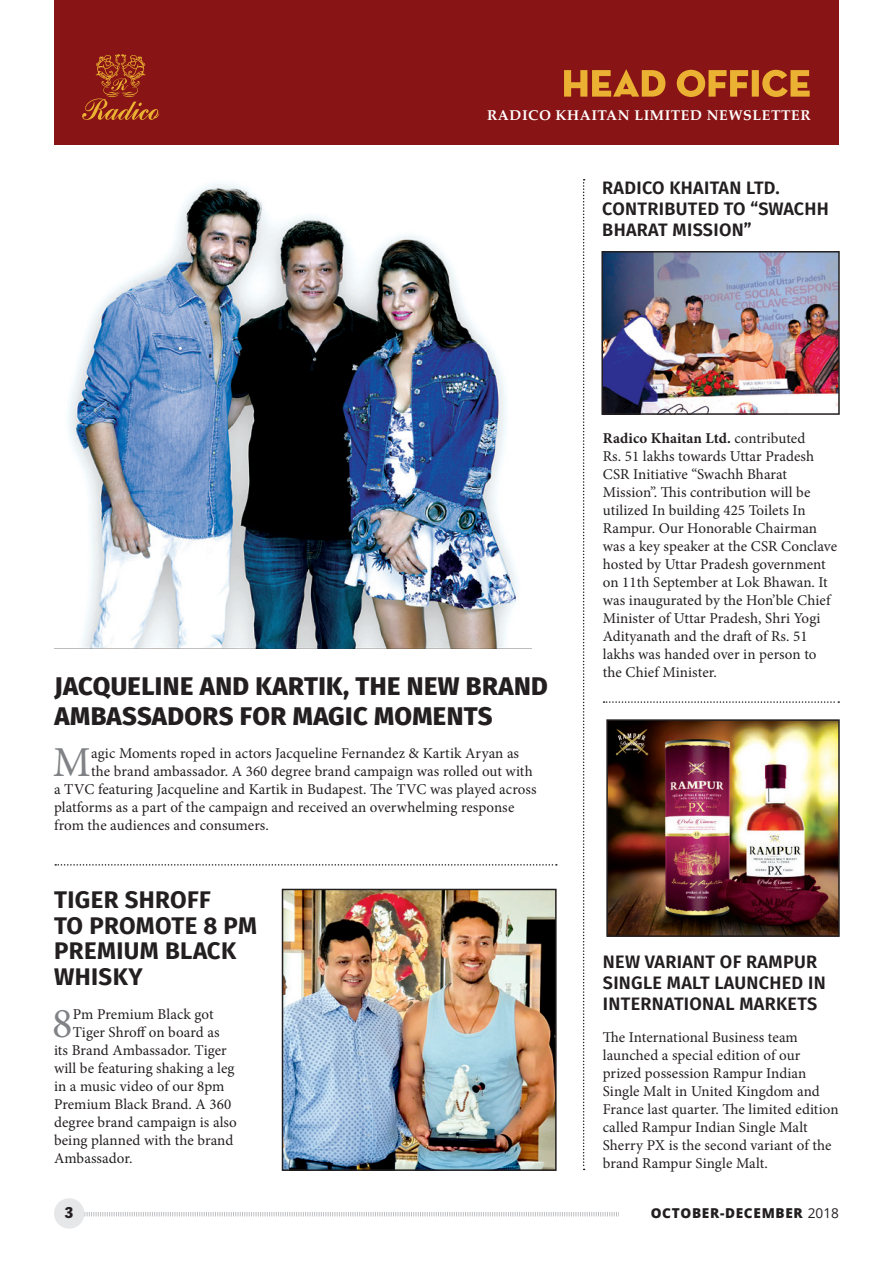
<style>
.page{position:relative;width:893px;height:1263px;background:#fff}
.page>*{position:absolute;margin:0;border:0;box-sizing:border-box;transform-origin:0 0}
.t1{font:42.75px "Minion Pro";color:#808285}
.t2{font:800 25.5px/30px "Fira Sans";letter-spacing:.015em;color:#231f20}
.t3{font:700 24px/25.5px "Fira Sans";letter-spacing:.015em;color:#231f20}
.t4{font:600 18px/21px "Fira Sans";letter-spacing:.015em;color:#231f20}
.t5{font:15px/18px "Minion Pro";letter-spacing:.005em;color:#231f20}
.t6{font:800 15px "Adelle Sans";color:#231f20}
.t7{font:700 14.25px "Palatino";letter-spacing:.04em;color:#fff}
.t8{font:800 13.65px "Open Sans";letter-spacing:.05em;color:#231f20}
.s1{font-weight:700}
.s2{font-weight:400}
</style>
<div class="page">
<img style="left:54px;top:144px;width:478px;height:504px">
<img style="left:609px;top:722px;width:228px;height:212px">
<div style="left:606px;top:719px;width:234px;height:218px;border:2px solid #231f20"></div>
<img style="left:604px;top:254px;width:233px;height:158px">
<div style="left:601px;top:251px;width:239px;height:164px;border:2px solid #231f20"></div>
<img style="left:285px;top:892px;width:269px;height:276px">
<div style="left:282px;top:889px;width:275px;height:282px;border:2px solid #231f20"></div>
<svg style="left:583px;top:179px;width:2px;height:991px"></svg>
<svg style="left:55px;top:864px;width:502px;height:2px"></svg>
<svg style="left:604px;top:701px;width:235px;height:2px"></svg>
<div style="left:54px;top:0;width:785px;height:144px;background:#891415"></div>
<svg style="left:564px;top:69px;width:246px;height:28px"></svg>
<svg style="left:82px;top:54px;width:78px;height:66px"></svg>
<svg style="left:84px;top:1212px;width:535px;height:5px"></svg>
<div style="left:54px;top:1198px;width:30px;height:30px;background:#e6e7e9;border-radius:50%"></div>
<p class="t7" style="left:487px;top:103px;width:325px">RADICO KHAITAN LIMITED NEWSLETTER</p>
<p class="t4" style="left:602px;top:177px;width:228px">RADICO KHAITAN LTD.<br>CONTRIBUTED TO “SWACHH<br>BHARAT MISSION”</p>
<h2 class="t2" style="left:55px;top:671px;width:495px">JACQUELINE AND KARTIK, THE NEW BRAND<br>AMBASSADORS FOR MAGIC MOMENTS</h2>
<h1 class="t1" style="left:53px;top:733px;width:40px">M</h1>
<p class="t5" style="left:91px;top:744px;width:443px">agic Moments roped in actors Jacqueline Fernandez &amp; Kartik Aryan as the brand ambassador. A 360 degree brand campaign was rolled out with</p>
<p class="t5" style="left:54px;top:780px;width:22px">a tvc</p>
<p class="t5" style="left:98px;top:780px;width:310px">featuring Jacqueline and Kartik in budapest. The tvc</p>
<p class="t5" style="left:54px;top:780px;width:484px;text-indent:376px">was played across platforms as a part of the campaign and received an overwhelming response from the audiences and consumers.</p>
<h3 class="t3" style="left:54px;top:887px;width:187px">TIGER SHROFF<br>TO PROMOTE 8 PM<br>PREMIUM BLACK<br>WHISKY</h3>
<h1 class="t1" style="left:52px;top:995px;width:22px">8</h1>
<p class="t5" style="left:73px;top:1005px;width:142px">Pm Premium Black got</p>
<p class="t5" style="left:73px;top:1023px;width:148px">Tiger Shroff on board as</p>
<p class="t5" style="left:54px;top:1041px;width:174px">its Brand Ambassador. Tiger</p>
<p class="t5" style="left:54px;top:1059px;width:182px">will be featuring shaking a leg</p>
<p class="t5" style="left:54px;top:1077px;width:172px">in a music video of our 8pm</p>
<p class="t5" style="left:54px;top:1095px;width:179px">Premium Black Brand. A 360</p>
<p class="t5" style="left:54px;top:1113px;width:184px">degree brand campaign is also</p>
<p class="t5" style="left:54px;top:1131px;width:181px">being planned with the brand</p>
<p class="t5" style="left:54px;top:1149px;width:80px">Ambassador.</p>
<p class="t5" style="left:603px;top:429px;width:236px"><span class="s1">Radico Khaitan Ltd.</span> contributed<br>Rs. 51 lakhs towards Uttar Pradesh<br>Csr Initiative “Swachh Bharat Mission”. This contribution will be utilized In building 425 Toilets In Rampur. Our Honorable Chairman was a key speaker at the Csr Conclave hosted by Uttar Pradesh government on 11th september at Lok Bhawan. It was inaugurated by the Hon’ble Chief Minister of Uttar Pradesh, Shri Yogi Adityanath and the draft of Rs. 51 lakhs was handed over in person to the Chief Minister.</p>
<p class="t4" style="left:603px;top:951px;width:224px">NEW VARIANT OF RAMPUR<br>SINGLE MALT LAUNCHED IN<br>INTERNATIONAL MARKETS</p>
<p class="t5" style="left:603px;top:1028px;width:237px">The International Business team launched a special edition of our prized possession Rampur Indian Single Malt in United Kingdom and France last quarter. The limited edition called Rampur Indian Single Malt Sherry PX is the second variant of the brand Rampur Single Malt.</p>
<p class="t6" style="left:65px;top:1202px;width:10px">3</p>
<p class="t8" style="left:651px;top:1203px;width:190px">OCTOBER-DECEMBER <span class="s2">2018</span></p>
</div>
